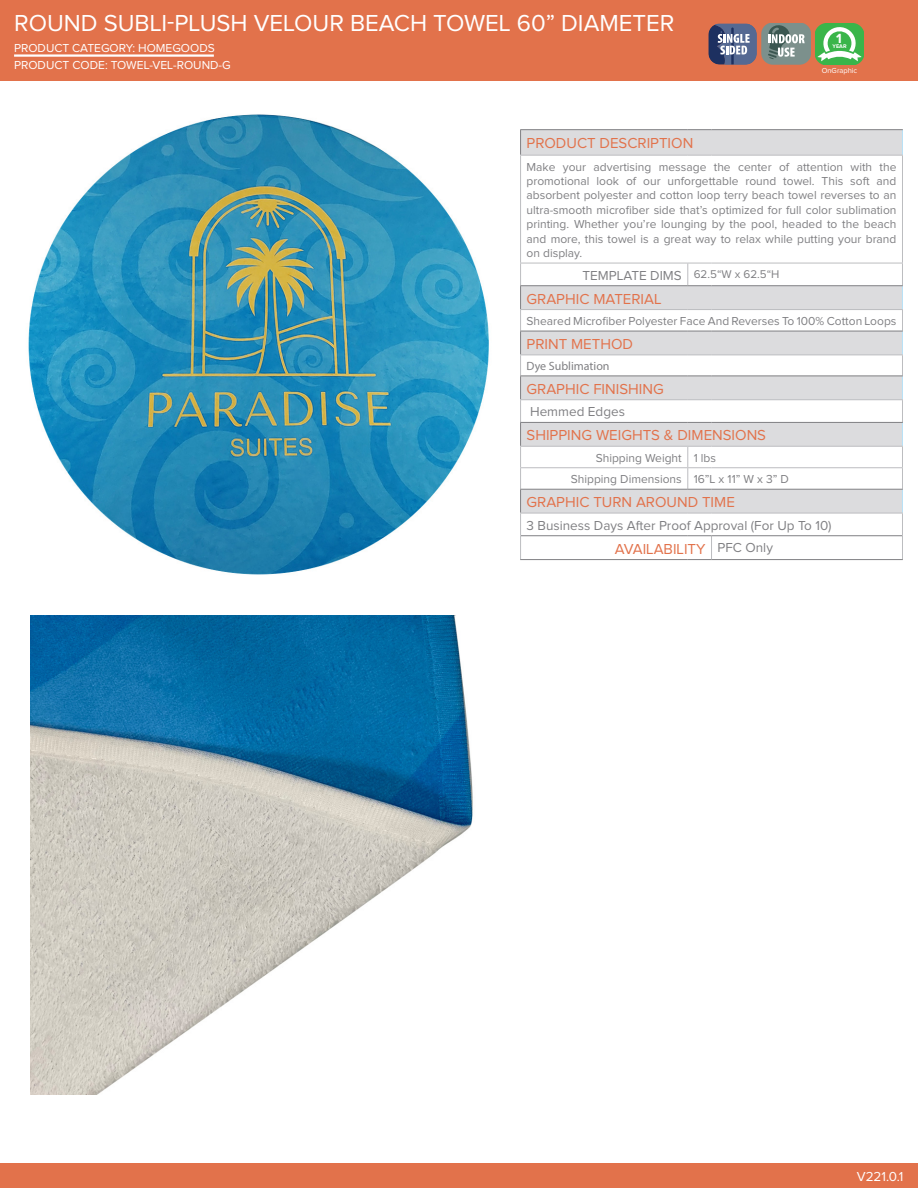
<style>
.page{position:relative;width:918px;height:1188px;background:#fff}
.page>*{position:absolute;margin:0;border:0;box-sizing:border-box;transform-origin:0 0}
.Category_Sub_Title_2{font:24px "Proxima Nova";color:#fff}
.Product_Title_16pt{font:15px "Proxima Nova";color:#e2724b}
.t1{font:700 13.8px "Proxima Nova";color:#fff}
.Product_Title_16pt-2{font:13.5px "Proxima Nova";color:#808083}
.t2{font:13.5px "Proxima Nova";color:#fff}
.t3{font:900 condensed 13.2px "Myriad Pro";color:#fff}
.t4{font:12px/14.4px "Proxima Nova";color:#808083;text-align:justify}
.top_page_name_regula{font:12px "Proxima Nova";color:#fff}
.t5{font:12px "Myriad Pro";color:#808083}
.t6{font:11.7px "Proxima Nova";color:#808083}
.t7{font:900 condensed 10.2px "Myriad Pro";color:#fff}
.t8{font:7.5px "Proxima Nova";color:#fff}
.t9{font:700 5.55px "Proxima Nova";color:#fff}
</style>
<div class="page">
<div style="left:0;top:0;width:918px;height:81px;background:#e2724b"></div>
<hr style="left:14px;top:54px;width:200px;height:3px;background:#fff">
<div style="left:0;top:1164px;width:918px;height:24px;background:#e2724b"></div>
<div style="left:815px;top:24px;width:49px;height:41px;background:#3ab54a;border-radius:13px"></div>
<svg style="left:818px;top:25px;width:43px;height:36px"></svg>
<svg style="left:708px;top:24px;width:102px;height:41px;background:#7f848e"></svg>
<svg style="left:521px;top:130px;width:381px;height:25px;background:#dadadc"></svg>
<svg style="left:902px;top:130px;width:1px;height:25px"></svg>
<hr style="left:902px;top:156px;width:1px;height:107px;background:#bcbdc0">
<hr style="left:520px;top:156px;width:1px;height:107px;background:#bcbdc0">
<svg style="left:520px;top:130px;width:1px;height:25px"></svg>
<hr style="left:520px;top:129px;width:168px;height:1px;background:#808083">
<svg style="left:688px;top:129px;width:24px;height:1px"></svg>
<hr style="left:712px;top:129px;width:191px;height:1px;background:#808083">
<hr style="left:520px;top:155px;width:168px;height:1px;background:#bcbdc0">
<svg style="left:688px;top:155px;width:24px;height:1px"></svg>
<hr style="left:712px;top:155px;width:191px;height:1px;background:#bcbdc0">
<svg style="left:520px;top:263px;width:383px;height:297px"></svg>
<hr style="left:712px;top:559px;width:191px;height:1px;background:#808083">
<img style="left:28px;top:114px;width:461px;height:461px">
<img style="left:30px;top:615px;width:443px;height:480px">
<p class="t3" style="left:562px;top:6px;width:54px">CARTRIDGE</p>
<p class="Category_Sub_Title_2" style="left:14px;top:12px;width:662px">ROUND SUBLI-PLUSH VELOUR BEACH TOWEL 60” DIAMETER</p>
<p class="top_page_name_regula" style="left:14px;top:60px;width:218px">PRODUCT CODE: TOWEL-VEL-ROUND-G</p>
<p class="t7" style="left:494px;top:18px;width:49px">CHANGEABLE</p>
<p class="top_page_name_regula" style="left:14px;top:42px;width:202px">PRODUCT CATEGORY: HOMEGOODS</p>
<p class="t1" style="left:836px;top:30px;width:7px">1</p>
<p class="t9" style="left:832px;top:43px;width:16px">YEAR</p>
<p class="t8" style="left:822px;top:67px;width:37px">OnGraphic</p>
<p class="Product_Title_16pt" style="left:527px;top:136px;width:168px">PRODUCT DESCRIPTION</p>
<p class="t4" style="left:527px;top:160px;width:371px">Make your advertising message the center of attention with the promotional look of our unforgettable round towel. This soft and absorbent polyester and cotton loop terry beach towel reverses to an ultra-smooth microfiber side that’s optimized for full color sublimation printing. Whether you’re lounging by the pool, headed to the beach and more, this towel is a great way to relax while putting your brand on display.</p>
<p class="Product_Title_16pt-2" style="left:583px;top:269px;width:101px">TEMPLATE DIMS</p>
<p class="t6" style="left:694px;top:269px;width:87px">62.5“W x 62.5“H</p>
<p class="Product_Title_16pt" style="left:527px;top:292px;width:136px">GRAPHIC MATERIAL</p>
<p class="t4" style="left:527px;top:314px;width:371px">Sheared Microfiber Polyester Face And Reverses To 100% Cotton Loops</p>
<p class="Product_Title_16pt" style="left:527px;top:337px;width:108px">PRINT METHOD</p>
<p class="t5" style="left:527px;top:358px;width:85px">Dye Sublimation</p>
<p class="Product_Title_16pt" style="left:527px;top:382px;width:139px">GRAPHIC FINISHING</p>
<p class="Product_Title_16pt-2" style="left:530px;top:406px;width:96px">Hemmed Edges</p>
<p class="Product_Title_16pt" style="left:527px;top:428px;width:241px">SHIPPING WEIGHTS &amp; DIMENSIONS</p>
<p class="t4" style="left:596px;top:451px;width:88px">Shipping Weight</p>
<p class="t4" style="left:694px;top:451px;width:24px">1 lbs</p>
<p class="t4" style="left:571px;top:473px;width:112px">Shipping Dimensions</p>
<p class="t4" style="left:694px;top:473px;width:97px">16”L x 11” W x 3” D</p>
<p class="Product_Title_16pt" style="left:527px;top:495px;width:210px">GRAPHIC TURN AROUND TIME</p>
<p class="Product_Title_16pt-2" style="left:527px;top:519px;width:307px">3 Business Days After Proof Approval (For Up To 10)</p>
<p class="Product_Title_16pt" style="left:615px;top:542px;width:92px">AVAILABILITY</p>
<p class="Product_Title_16pt-2" style="left:718px;top:542px;width:57px">PFC Only</p>
<p class="t2" style="left:857px;top:1171px;width:48px">V221.0.1</p>
</div>
